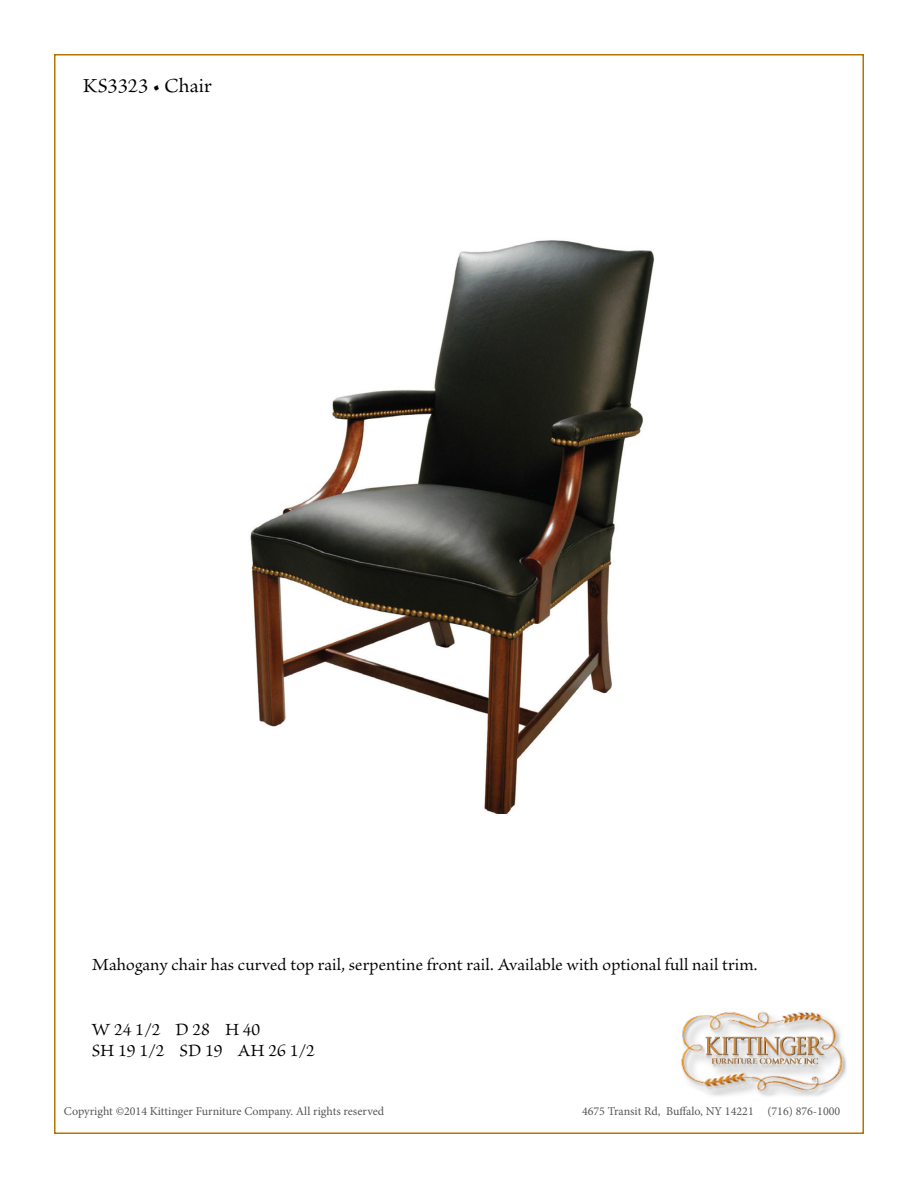
<style>
.page{position:relative;width:918px;height:1188px;background:#fff}
.page>*{position:absolute;margin:0;border:0;box-sizing:border-box;transform-origin:0 0}
.t1{font:21px "Brioso Pro";color:#000}
.t2{font:18px/21.6px "Brioso Pro";color:#000}
.t3{font:12px "Minion Pro";color:#565659}
</style>
<div class="page">
<img style="left:250px;top:240px;width:405px;height:574px">
<img style="left:681px;top:1011px;width:165px;height:85px">
<p class="t1" style="left:83px;top:74px;width:131px">KS3323 • Chair</p>
<p class="t2" style="left:92px;top:954px;width:667px">Mahogany chair has curved top rail, serpentine front rail. Available with optional full nail trim.</p>
<p class="t2" style="left:92px;top:1019px;width:225px">W 24 1/2 D 28 H 40<br>SH 19 1/2 SD 19 AH 26 1/2</p>
<p class="t3" style="left:64px;top:1103px;width:322px">Copyright ©2014 Kittinger Furniture Company. All rights reserved</p>
<p class="t3" style="left:582px;top:1103px;width:260px">4675 Transit Rd, Buffalo, NY 14221 (716) 876-1000</p>
</div>
